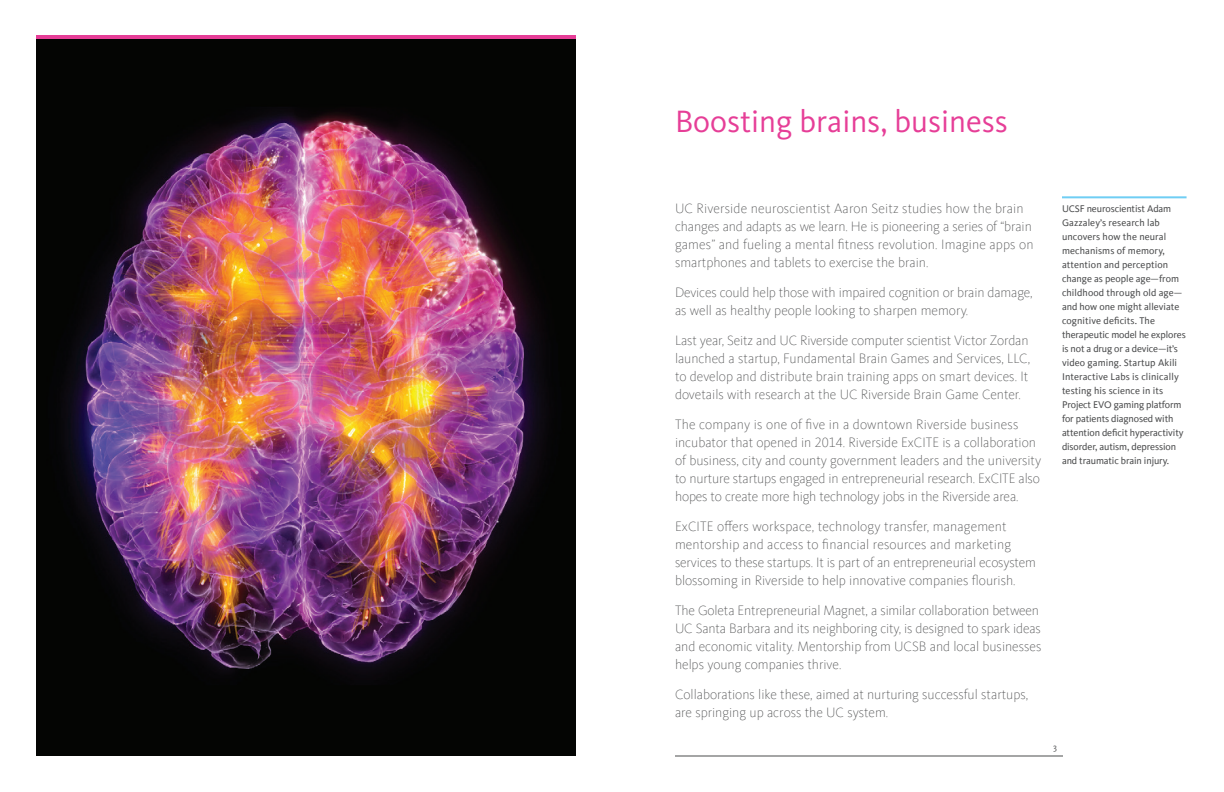
<style>
.page{position:relative;width:1224px;height:792px;background:#fff}
.page>*{position:absolute;margin:0;border:0;box-sizing:border-box;transform-origin:0 0}
.t1{font:32px "Kievit OT";color:#e63e97}
.t2{font:300 expanded 14px/18px "Kievit Offc Pro";color:#4b4c4d}
.t3{font:10px/14px "Kievit Offc Pro";color:#4b4c4d}
.t4{font:9px "Kievit OT";color:#4b4c4d}
</style>
<div class="page">
<img style="left:36px;top:39px;width:540px;height:717px">
<hr style="left:675px;top:756px;width:388px;height:1px;background:#4b4c4d">
<hr style="left:36px;top:35px;width:540px;height:4px;background:#e63e97">
<hr style="left:1062px;top:196px;width:125px;height:2px;background:#6fcef4">
<h1 class="t1" style="left:675px;top:104px;width:334px">Boosting brains, business</h1>
<p class="t2" style="left:675px;top:199px;width:360px">UC Riverside neuroscientist Aaron Seitz studies how the brain changes and adapts as we learn. He is pioneering a series of “brain games” and fueling a mental fitness revolution. Imagine apps on smartphones and tablets to exercise the brain.</p>
<p class="t2" style="left:675px;top:283px;width:359px">Devices could help those with impaired cognition or brain damage, as well as healthy people looking to sharpen memory.</p>
<p class="t2" style="left:675px;top:331px;width:357px">Last year, Seitz and UC Riverside computer scientist Victor Zordan launched a startup, Fundamental Brain Games and Services, LLC, to develop and distribute brain training apps on smart devices. It dovetails with research at the UC Riverside Brain Game Center.</p>
<p class="t2" style="left:675px;top:415px;width:368px">The company is one of five in a downtown Riverside business incubator that opened in 2014. Riverside ExCITE is a collaboration of business, city and county government leaders and the university to nurture startups engaged in entrepreneurial research. ExCITE also hopes to create more high technology jobs in the Riverside area.</p>
<p class="t2" style="left:675px;top:517px;width:363px">ExCITE offers workspace, technology transfer, management mentorship and access to financial resources and marketing services to these startups. It is part of an entrepreneurial ecosystem blossoming in Riverside to help innovative companies flourish.</p>
<p class="t2" style="left:675px;top:601px;width:368px">The Goleta Entrepreneurial Magnet, a similar collaboration between UC Santa Barbara and its neighboring city, is designed to spark ideas and economic vitality. Mentorship from UCSB and local businesses helps young companies thrive.</p>
<p class="t2" style="left:675px;top:685px;width:355px">Collaborations like these, aimed at nurturing successful startups, are springing up across the UC system.</p>
<p class="t3" style="left:1062px;top:201px;width:125px">UCSF neuroscientist Adam<br>Gazzaley’s research lab uncovers how the neural mechanisms of memory, attention and perception change as people age—from childhood through old age— and how one might alleviate cognitive deficits. The therapeutic model he explores is not a drug or a device—it’s video gaming. Startup Akili<br>Interactive Labs is clinically testing his science in its<br>Project EVO gaming platform for patients diagnosed with attention deficit hyperactivity disorder, autism, depression and traumatic brain injury.</p>
<p class="t4" style="left:1053px;top:742px;width:5px">3</p>
</div>
